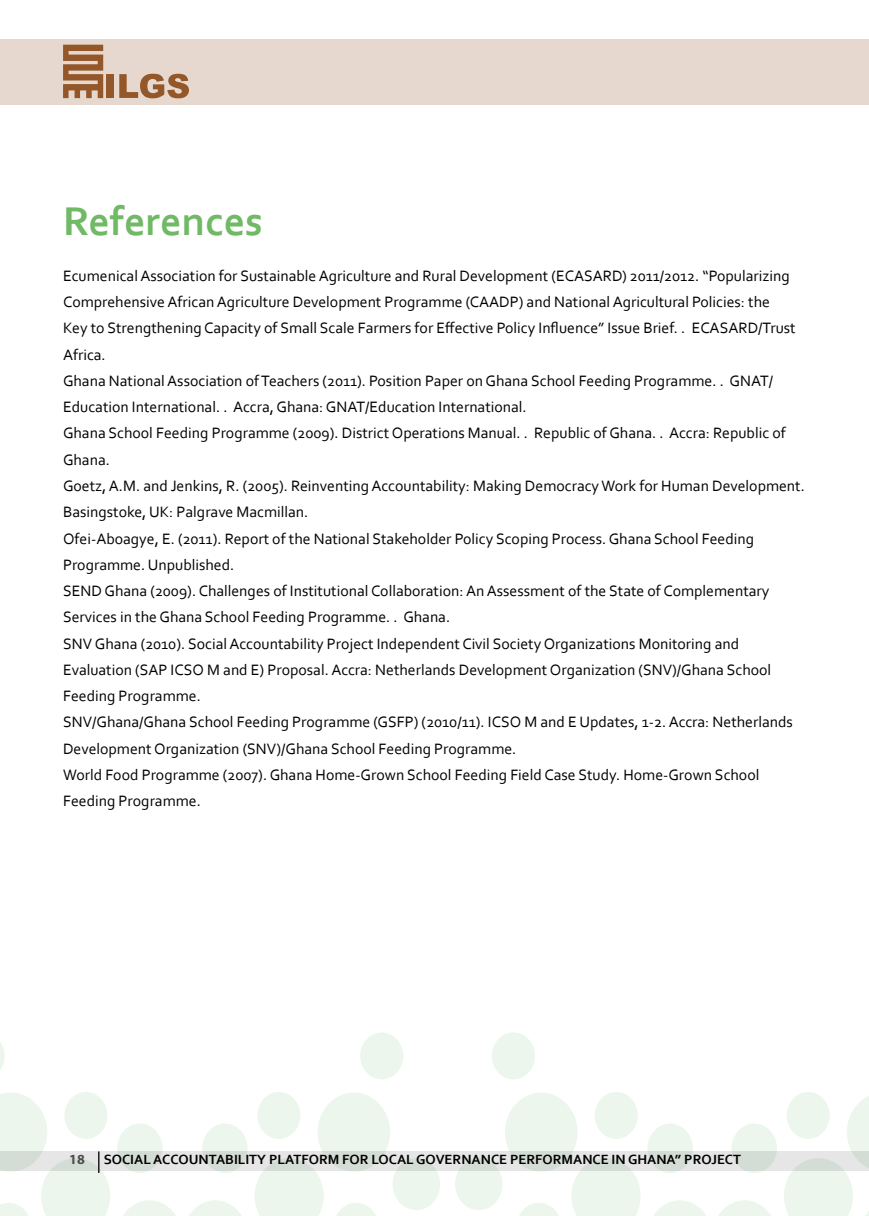
<style>
.page{position:relative;width:869px;height:1216px;background:#fff}
.page>*{position:absolute;margin:0;border:0;box-sizing:border-box;transform-origin:0 0}
.t1{font:700 42px "Corbel";color:#70b965}
.t2{font:15.75px/26.2px "Corbel";color:#000}
.t3{font:700 14px "Corbel";color:#000}
.t4{font:700 14px "Myriad Pro";color:#4d4d4f}
</style>
<div class="page">
<svg style="left:183px;top:1032px;width:264px;height:183px"></svg>
<svg style="left:712px;top:1092px;width:156px;height:123px"></svg>
<svg style="left:447px;top:1032px;width:265px;height:183px"></svg>
<svg style="left:182px;top:1151px;width:686px;height:19px;background:#dde1de"></svg>
<svg style="left:0;top:1042px;width:182px;height:173px"></svg>
<div style="left:0;top:40px;width:868px;height:65px;background:#e6d8ce"></div>
<svg style="left:63px;top:45px;width:40px;height:53px"></svg>
<div style="left:107px;top:74px;width:7px;height:24px;background:#945729"></div>
<svg style="left:119px;top:74px;width:70px;height:24px"></svg>
<h1 class="t1" style="left:63px;top:195px;width:201px">References</h1>
<p class="t2" style="left:63px;top:262px;width:743px">Ecumenical Association for Sustainable Agriculture and Rural Development (ECASARD) 2011/2012. “Popularizing Comprehensive African Agriculture Development Programme (CAADP) and National Agricultural Policies: the<br>Key to Strengthening Capacity of Small Scale Farmers for Effective Policy Influence” Issue Brief. . ECASARD/Trust Africa.<br>Ghana National Association of Teachers (2011). Position Paper on Ghana School Feeding Programme. . GNAT/ Education International. . Accra, Ghana: GNAT/Education International.<br>Ghana School Feeding Programme (2009). District Operations Manual. . Republic of Ghana. . Accra: Republic of Ghana.<br>Goetz, A.M. and Jenkins, R. (2005). Reinventing Accountability: Making Democracy Work for Human Development.<br>Basingstoke, UK: Palgrave Macmillan.<br>Ofei-Aboagye, E. (2011). Report of the National Stakeholder Policy Scoping Process. Ghana School Feeding Programme. Unpublished.<br>SEND Ghana (2009). Challenges of Institutional Collaboration: An Assessment of the State of Complementary Services in the Ghana School Feeding Programme. . Ghana.<br>SNV Ghana (2010). Social Accountability Project Independent Civil Society Organizations Monitoring and Evaluation (SAP ICSO M and E) Proposal. Accra: Netherlands Development Organization (SNV)/Ghana School Feeding Programme.<br>SNV/Ghana/Ghana School Feeding Programme (GSFP) (2010/11). ICSO M and E Updates, 1-2. Accra: Netherlands Development Organization (SNV)/Ghana School Feeding Programme.<br>World Food Programme (2007). Ghana Home-Grown School Feeding Field Case Study. Home-Grown School Feeding Programme.</p>
<p class="t4" style="left:69px;top:1150px;width:17px">18</p>
<p class="t3" style="left:104px;top:1150px;width:638px">SOCIAL ACCOUNTABILITY PLATFORM FOR LOCAL GOVERNANCE PERFORMANCE IN GHANA” PROJECT</p>
</div>
